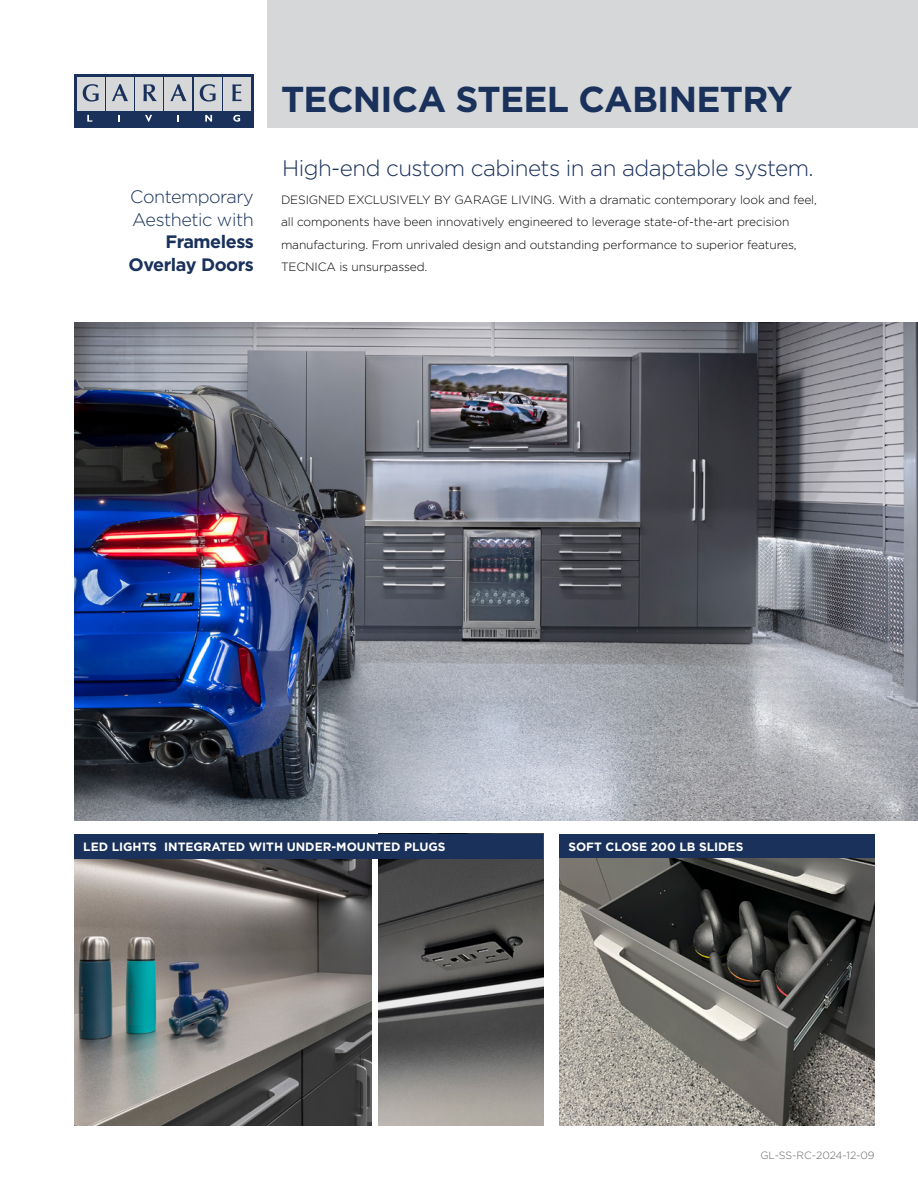
<style>
.page{position:relative;width:918px;height:1188px;background:#fff}
.page>*{position:absolute;margin:0;border:0;box-sizing:border-box;transform-origin:0 0}
.t1{font:700 36px "Gotham";letter-spacing:-.02em;color:#19315b}
.t2{font:300 22.5px "Gotham";letter-spacing:-.025em;color:#19315b}
.t3{font:300 18px/22.5px "Gotham";letter-spacing:-.025em;color:#19315b}
.t4{font:700 18px/22.5px "Gotham";letter-spacing:-.025em;color:#19315b;text-align:right}
.t5{font:300 12px/22.5px "Gotham";letter-spacing:-.01em;color:#000}
.t6{font:700 12px "Gotham";color:#fff}
.t7{font:300 10.5px "Gotham";color:#636466}
</style>
<div class="page">
<div style="left:267px;top:0;width:651px;height:127px;background:#d5d7d8"></div>
<div style="left:74px;top:74px;width:180px;height:53px;background:#19315b"></div>
<div style="left:77px;top:77px;width:28px;height:33px;background:#d5d7d8"></div>
<div style="left:106px;top:77px;width:28px;height:33px;background:#d5d7d8"></div>
<div style="left:135px;top:77px;width:28px;height:33px;background:#d5d7d8"></div>
<div style="left:165px;top:77px;width:27px;height:33px;background:#d5d7d8"></div>
<div style="left:194px;top:77px;width:28px;height:33px;background:#d5d7d8"></div>
<div style="left:223px;top:77px;width:28px;height:33px;background:#d5d7d8"></div>
<svg style="left:87px;top:115px;width:5px;height:7px"></svg>
<svg style="left:118px;top:115px;width:2px;height:7px"></svg>
<svg style="left:145px;top:115px;width:7px;height:7px"></svg>
<svg style="left:177px;top:115px;width:2px;height:7px"></svg>
<svg style="left:205px;top:115px;width:7px;height:7px"></svg>
<svg style="left:233px;top:115px;width:7px;height:7px"></svg>
<svg style="left:112px;top:84px;width:16px;height:17px"></svg>
<svg style="left:143px;top:84px;width:14px;height:17px"></svg>
<svg style="left:170px;top:84px;width:17px;height:17px"></svg>
<svg style="left:232px;top:84px;width:10px;height:17px"></svg>
<svg style="left:200px;top:84px;width:16px;height:18px"></svg>
<svg style="left:83px;top:84px;width:16px;height:18px"></svg>
<div style="left:559px;top:834px;width:316px;height:25px;background:#19315b"></div>
<img style="left:74px;top:859px;width:298px;height:266px">
<img style="left:559px;top:859px;width:316px;height:266px">
<img style="left:74px;top:323px;width:844px;height:497px">
<img style="left:378px;top:859px;width:165px;height:266px">
<div style="left:74px;top:834px;width:469px;height:25px;background:#19315b"></div>
<h3 class="t3" style="left:130px;top:185px;width:125px">Contemporary<br>Aesthetic with</h3>
<h3 class="t4" style="left:129px;top:231px;width:127px">Frameless<br>Overlay Doors</h3>
<h1 class="t1" style="left:281px;top:75px;width:513px">TECNICA STEEL CABINETRY</h1>
<h2 class="t2" style="left:282px;top:154px;width:533px">High-end custom cabinets in an adaptable system.</h2>
<p class="t5" style="left:281px;top:188px;width:537px">DESIGNED EXCLUSIVELY BY GARAGE LIVING. With a dramatic contemporary look and feel, all components have been innovatively engineered to leverage state-of-the-art precision manufacturing. From unrivaled design and outstanding performance to superior features, TECNICA is unsurpassed.</p>
<p class="t6" style="left:161px;top:839px;width:255px">/ INTEGRATED UNDER-MOUNTED PLUGS</p>
<p class="t6" style="left:568px;top:839px;width:176px">SOFT CLOSE 200 LB SLIDES</p>
<p class="t6" style="left:83px;top:839px;width:364px">LED LIGHTS INTEGRATED WITH UNDER-MOUNTED PLUGS</p>
<p class="t7" style="left:760px;top:1149px;width:116px">GL-SS-RC-2024-12-09</p>
</div>
